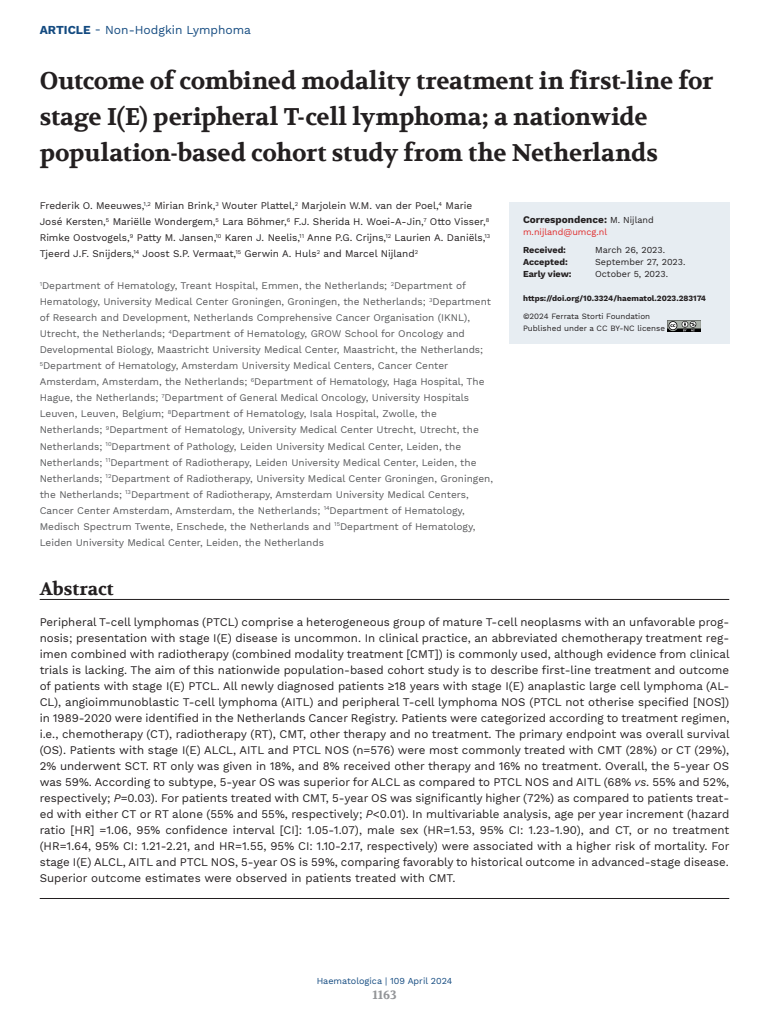
<style>
.page{position:relative;width:769px;height:1024px;background:#fff}
.page>*{position:absolute;margin:0;border:0;box-sizing:border-box;transform-origin:0 0}
.TITOLO_Articolo{font:700 24px/36px "Volkhov";letter-spacing:-.01em;color:#231f20}
.TITOLO_con_filetto_sotto{font:700 18px "Volkhov";color:#231f20}
.t1{font:12px "Work Sans";color:#134a80}
.t2{font:700 12px "Volkhov";color:#939598}
.ABSTRACT_Testo{font:11.5px/16px "Work Sans";color:#231f20;text-align:justify}
.AFFILIAZIONI{font:10px/16px "Work Sans";color:#57585a}
.AUTORI{font:10px/16px "Work Sans";color:#231f20}
.t3{font:700 10px "Work Sans";color:#231f20}
.t4{font:9px "Work Sans";color:#231f20}
.t5{font:700 9px "Work Sans";color:#231f20}
.t6{font:9px "Work Sans";color:#134a80}
.t7{font:9px "Work Sans";color:#e02b2b}
.t8{font:8px "Work Sans";color:#231f20}
.SCHEDA_Sito{font:700 8px "Work Sans";color:#231f20}
.s1{font-weight:700}
.s2{font-style:italic}
.s3{font-weight:400;font-size:9px}
</style>
<div class="page">
<hr style="left:40px;top:599px;width:689px;height:1px;background:#231f20">
<hr style="left:40px;top:898px;width:689px;height:1px;background:#231f20">
<div style="left:508px;top:202px;width:221px;height:141px;background:#e7edf2"></div>
<img style="left:667px;top:320px;width:33px;height:11px">
<p class="t1" style="left:40px;top:23px;width:213px"><span class="s1">ARTICLE</span> - Non-Hodgkin Lymphoma</p>
<p class="TITOLO_Articolo" style="left:40px;top:63px;width:675px">Outcome of combined modality treatment in first-line for stage I(E) peripheral T-cell lymphoma; a nationwide population-based cohort study from the Netherlands</p>
<p class="AUTORI" style="left:40px;top:198px;width:452px">Frederik O. Meeuwes,<sup>1,2</sup> Mirian Brink,<sup>3</sup> Wouter Plattel,<sup>2</sup> Marjolein W.M. van der Poel,<sup>4</sup> Marie José Kersten,<sup>5</sup> Mariëlle Wondergem,<sup>5</sup> Lara Böhmer,<sup>6</sup> F.J. Sherida H. Woei-A-Jin,<sup>7</sup> Otto Visser,<sup>8<br></sup>Rimke Oostvogels,<sup>9</sup> Patty M. Jansen,<sup>10</sup> Karen J. Neelis,<sup>11</sup> Anne P.G. Crijns,<sup>12</sup> Laurien A. Daniëls,<sup>13<br></sup>Tjeerd J.F. Snijders,<sup>14</sup> Joost S.P. Vermaat,<sup>15</sup> Gerwin A. Huls<sup>2</sup> and Marcel Nijland<sup>2</sup></p>
<p class="AFFILIAZIONI" style="left:40px;top:278px;width:454px"><sup>1</sup>Department of Hematology, Treant Hospital, Emmen, the Netherlands; <sup>2</sup>Department of Hematology, University Medical Center Groningen, Groningen, the Netherlands; <sup>3</sup>Department of Research and Development, Netherlands Comprehensive Cancer Organisation (IKNL), Utrecht, the Netherlands; <sup>4</sup>Department of Hematology, GROW School for Oncology and Developmental Biology, Maastricht University Medical Center, Maastricht, the Netherlands; <sup>5</sup>Department of Hematology, Amsterdam University Medical Centers, Cancer Center Amsterdam, Amsterdam, the Netherlands; <sup>6</sup>Department of Hematology, Haga Hospital, The Hague, the Netherlands; <sup>7</sup>Department of General Medical Oncology, University Hospitals Leuven, Leuven, Belgium; <sup>8</sup>Department of Hematology, Isala Hospital, Zwolle, the Netherlands; <sup>9</sup>Department of Hematology, University Medical Center Utrecht, Utrecht, the Netherlands; <sup>10</sup>Department of Pathology, Leiden University Medical Center, Leiden, the Netherlands; <sup>11</sup>Department of Radiotherapy, Leiden University Medical Center, Leiden, the Netherlands; <sup>12</sup>Department of Radiotherapy, University Medical Center Groningen, Groningen, the Netherlands; <sup>13</sup>Department of Radiotherapy, Amsterdam University Medical Centers, Cancer Center Amsterdam, Amsterdam, the Netherlands; <sup>14</sup>Department of Hematology, Medisch Spectrum Twente, Enschede, the Netherlands and <sup>15</sup>Department of Hematology, Leiden University Medical Center, Leiden, the Netherlands</p>
<p class="TITOLO_con_filetto_sotto" style="left:40px;top:578px;width:75px">Abstract</p>
<p class="ABSTRACT_Testo" style="left:40px;top:614px;width:691px">Peripheral T-cell lymphomas (PTCL) comprise a heterogeneous group of mature T-cell neoplasms with an unfavorable prog&shy;nosis; presentation with stage I(E) disease is uncommon. In clinical practice, an abbreviated chemotherapy treatment reg&shy;imen combined with radiotherapy (combined modality treatment [CMT]) is commonly used, although evidence from clinical trials is lacking. The aim of this nationwide population-based cohort study is to describe first-line treatment and outcome of patients with stage I(E) PTCL. All newly diagnosed patients ≥18 years with stage I(E) anaplastic large cell lymphoma (AL-CL), angioimmunoblastic T-cell lymphoma (AITL) and peripheral T-cell lymphoma NOS (PTCL not otherise specified [NOS]) in 1989-2020 were identified in the Netherlands Cancer Registry. Patients were categorized according to treatment regimen, i.e., chemotherapy (CT), radiotherapy (RT), CMT, other therapy and no treatment. The primary endpoint was overall survival (OS). Patients with stage I(E) ALCL, AITL and PTCL NOS (n=576) were most commonly treated with CMT (28%) or CT (29%), 2% underwent SCT. RT only was given in 18%, and 8% received other therapy and 16% no treatment. Overall, the 5-year OS was 59%. According to subtype, 5-year OS was superior for ALCL as compared to PTCL NOS and AITL (68% <span class="s2">vs</span>. 55% and 52%, respectively; <span class="s2">P</span>=0.03). For patients treated with CMT, 5-year OS was significantly higher (72%) as compared to patients treat&shy;ed with either CT or RT alone (55% and 55%, respectively; <span class="s2">P</span>&lt;0.01). In multivariable analysis, age per year increment (hazard ratio [HR] =1.06, 95% confidence interval [CI]: 1.05-1.07), male sex (HR=1.53, 95% CI: 1.23-1.90), and CT, or no treatment (HR=1.64, 95% CI: 1.21-2.21, and HR=1.55, 95% CI: 1.10-2.17, respectively) were associated with a higher risk of mortality. For stage I(E) ALCL, AITL and PTCL NOS, 5-year OS is 59%, comparing favorably to historical outcome in advanced-stage disease.<br>Superior outcome estimates were observed in patients treated with CMT.</p>
<p class="t3" style="left:523px;top:214px;width:132px">Correspondence: <span class="s3">M. Nijland</span></p>
<p class="t7" style="left:523px;top:227px;width:86px">m.nijland@umcg.nl</p>
<p class="t5" style="left:523px;top:245px;width:44px">Received:</p>
<p class="t4" style="left:595px;top:245px;width:71px">March 26, 2023.</p>
<p class="t5" style="left:523px;top:257px;width:46px">Accepted:</p>
<p class="t4" style="left:595px;top:257px;width:92px">September 27, 2023.</p>
<p class="t5" style="left:523px;top:269px;width:50px">Early view:</p>
<p class="t4" style="left:595px;top:269px;width:74px">October 5, 2023.</p>
<p class="SCHEDA_Sito" style="left:523px;top:294px;width:184px">https://doi.org/10.3324/haematol.2023.283174</p>
<p class="t8" style="left:523px;top:312px;width:129px">©2024 Ferrata Storti Foundation</p>
<p class="t8" style="left:523px;top:324px;width:143px">Published under a CC BY-NC license</p>
<p class="t6" style="left:316px;top:975px;width:137px">Haematologica | 109 April 2024</p>
<p class="t2" style="left:372px;top:987px;width:26px">1163</p>
</div>
